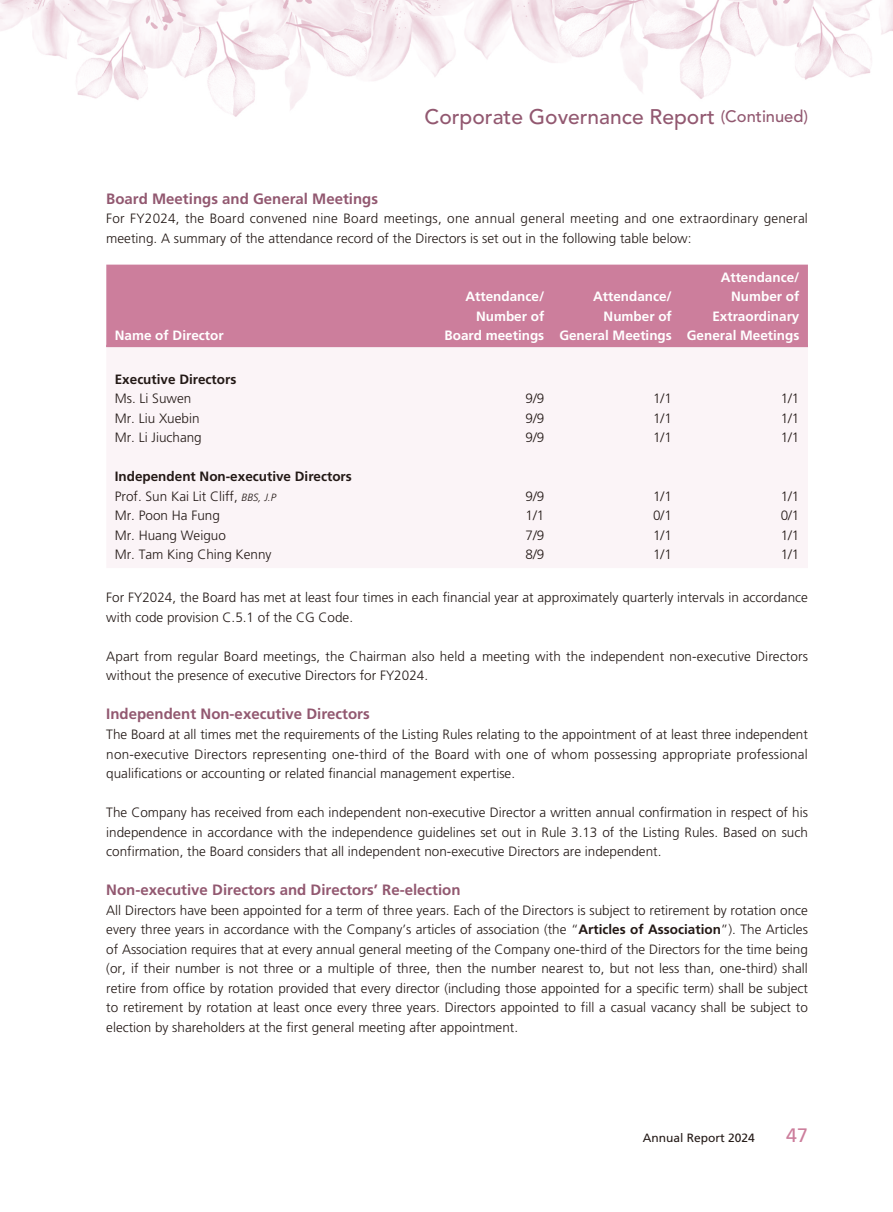
<style>
.page{position:relative;width:893px;height:1212px;background:#fff}
.page>*{position:absolute;margin:0;border:0;box-sizing:border-box;transform-origin:0 0}
.t1{font:500 21px "Avenir LT Std";color:#925870}
.t2{font:19.5px "Frutiger LT Std";color:#cc7e9c}
.t3{font:700 15px "Frutiger LT Std";color:#925870}
.t4{font:300 13.5px/19.5px "Frutiger LT Std";color:#231916}
.t5{font:700 13.5px/19.5px "Frutiger LT Std";color:#fff;text-align:right}
.t6{font:700 13.5px/19.5px "Frutiger LT Std";color:#231916}
.t7{font:12px "Frutiger LT Std";color:#231916}
.s1{font-size:16.5px}
.s2{font-weight:300}
.s3{font-weight:300;font-style:italic;font-size:10.5px}
.s4{font-weight:700}
</style>
<div class="page">
<img style="left:0;top:0;width:893px;height:265px">
<div style="left:106px;top:265px;width:702px;height:80px;background:#cc7e9c"></div>
<div style="left:106px;top:347px;width:702px;height:221px;background:#fbf4f7"></div>
<hr style="left:106px;top:345px;width:319px;height:2px;background:#cc7e9c">
<hr style="left:425px;top:345px;width:128px;height:2px;background:#cc7e9c">
<hr style="left:553px;top:345px;width:127px;height:2px;background:#cc7e9c">
<hr style="left:680px;top:345px;width:128px;height:2px;background:#cc7e9c">
<h1 class="t1" style="left:425px;top:106px;width:385px">Corporate Governance Report <span class="s1">(Continued)</span></h1>
<p class="t3" style="left:106px;top:191px;width:273px">Board Meetings and General Meetings</p>
<p class="t4" style="left:106px;top:210px;width:703px">For FY2024, the Board convened nine Board meetings, one annual general meeting and one extraordinary general meeting. A summary of the attendance record of the Directors is set out in the following table below:</p>
<p class="t5" style="left:115px;top:327px;width:110px">Name of Director</p>
<p class="t5" style="left:444px;top:288px;width:101px">Attendance/<br>Number of<br>Board meetings</p>
<p class="t5" style="left:559px;top:288px;width:114px">Attendance/<br>Number of<br>General Meetings</p>
<p class="t5" style="left:687px;top:268px;width:114px">Attendance/<br>Number of<br>Extraordinary<br>General Meetings</p>
<p class="t6" style="left:115px;top:370px;width:123px">Executive Directors</p>
<p class="t4" style="left:115px;top:390px;width:78px">Ms. Li Suwen</p>
<p class="t4" style="left:525px;top:390px;width:20px">9/9</p>
<p class="t4" style="left:653px;top:390px;width:20px">1/1</p>
<p class="t4" style="left:781px;top:390px;width:20px">1/1</p>
<p class="t4" style="left:115px;top:409px;width:86px">Mr. Liu Xuebin</p>
<p class="t4" style="left:525px;top:409px;width:20px">9/9</p>
<p class="t4" style="left:653px;top:409px;width:20px">1/1</p>
<p class="t4" style="left:781px;top:409px;width:20px">1/1</p>
<p class="t4" style="left:115px;top:429px;width:89px">Mr. Li Jiuchang</p>
<p class="t4" style="left:525px;top:429px;width:20px">9/9</p>
<p class="t4" style="left:653px;top:429px;width:20px">1/1</p>
<p class="t4" style="left:781px;top:429px;width:20px">1/1</p>
<p class="t6" style="left:115px;top:468px;width:239px">Independent Non-executive Directors<br><span class="s2">Prof. Sun Kai Lit Cliff,</span> <span class="s3">BBS, J.P</span></p>
<p class="t4" style="left:525px;top:487px;width:20px">9/9</p>
<p class="t4" style="left:653px;top:487px;width:20px">1/1</p>
<p class="t4" style="left:781px;top:487px;width:20px">1/1</p>
<p class="t4" style="left:115px;top:507px;width:107px">Mr. Poon Ha Fung</p>
<p class="t4" style="left:525px;top:507px;width:20px">1/1</p>
<p class="t4" style="left:653px;top:507px;width:20px">0/1</p>
<p class="t4" style="left:781px;top:507px;width:20px">0/1</p>
<p class="t4" style="left:115px;top:526px;width:113px">Mr. Huang Weiguo</p>
<p class="t4" style="left:525px;top:526px;width:20px">7/9</p>
<p class="t4" style="left:653px;top:526px;width:20px">1/1</p>
<p class="t4" style="left:781px;top:526px;width:20px">1/1</p>
<p class="t4" style="left:115px;top:546px;width:158px">Mr. Tam King Ching Kenny</p>
<p class="t4" style="left:525px;top:546px;width:20px">8/9</p>
<p class="t4" style="left:653px;top:546px;width:20px">1/1</p>
<p class="t4" style="left:781px;top:546px;width:20px">1/1</p>
<p class="t4" style="left:106px;top:589px;width:703px">For FY2024, the Board has met at least four times in each financial year at approximately quarterly intervals in accordance with code provision C.5.1 of the CG Code.</p>
<p class="t4" style="left:106px;top:647px;width:703px">Apart from regular Board meetings, the Chairman also held a meeting with the independent non-executive Directors without the presence of executive Directors for FY2024.</p>
<p class="t3" style="left:106px;top:707px;width:265px">Independent Non-executive Directors</p>
<p class="t4" style="left:106px;top:725px;width:703px;text-align:justify">The Board at all times met the requirements of the Listing Rules relating to the appointment of at least three independent non-executive Directors representing one-third of the Board with one of whom possessing appropriate professional qualifications or accounting or related financial management expertise.</p>
<p class="t4" style="left:106px;top:803px;width:703px;text-align:justify">The Company has received from each independent non-executive Director a written annual confirmation in respect of his independence in accordance with the independence guidelines set out in Rule 3.13 of the Listing Rules. Based on such confirmation, the Board considers that all independent non-executive Directors are independent.</p>
<p class="t3" style="left:106px;top:882px;width:356px">Non-executive Directors and Directors’ Re-election</p>
<p class="t4" style="left:106px;top:901px;width:703px;text-align:justify">All Directors have been appointed for a term of three years. Each of the Directors is subject to retirement by rotation once every three years in accordance with the Company’s articles of association (the “<span class="s4">Articles of Association</span>”). The Articles of Association requires that at every annual general meeting of the Company one-third of the Directors for the time being (or, if their number is not three or a multiple of three, then the number nearest to, but not less than, one-third) shall retire from office by rotation provided that every director (including those appointed for a specific term) shall be subject to retirement by rotation at least once every three years. Directors appointed to fill a casual vacancy shall be subject to election by shareholders at the first general meeting after appointment.</p>
<p class="t7" style="left:643px;top:1132px;width:114px">Annual Report 2024</p>
<h2 class="t2" style="left:786px;top:1126px;width:23px">47</h2>
</div>
